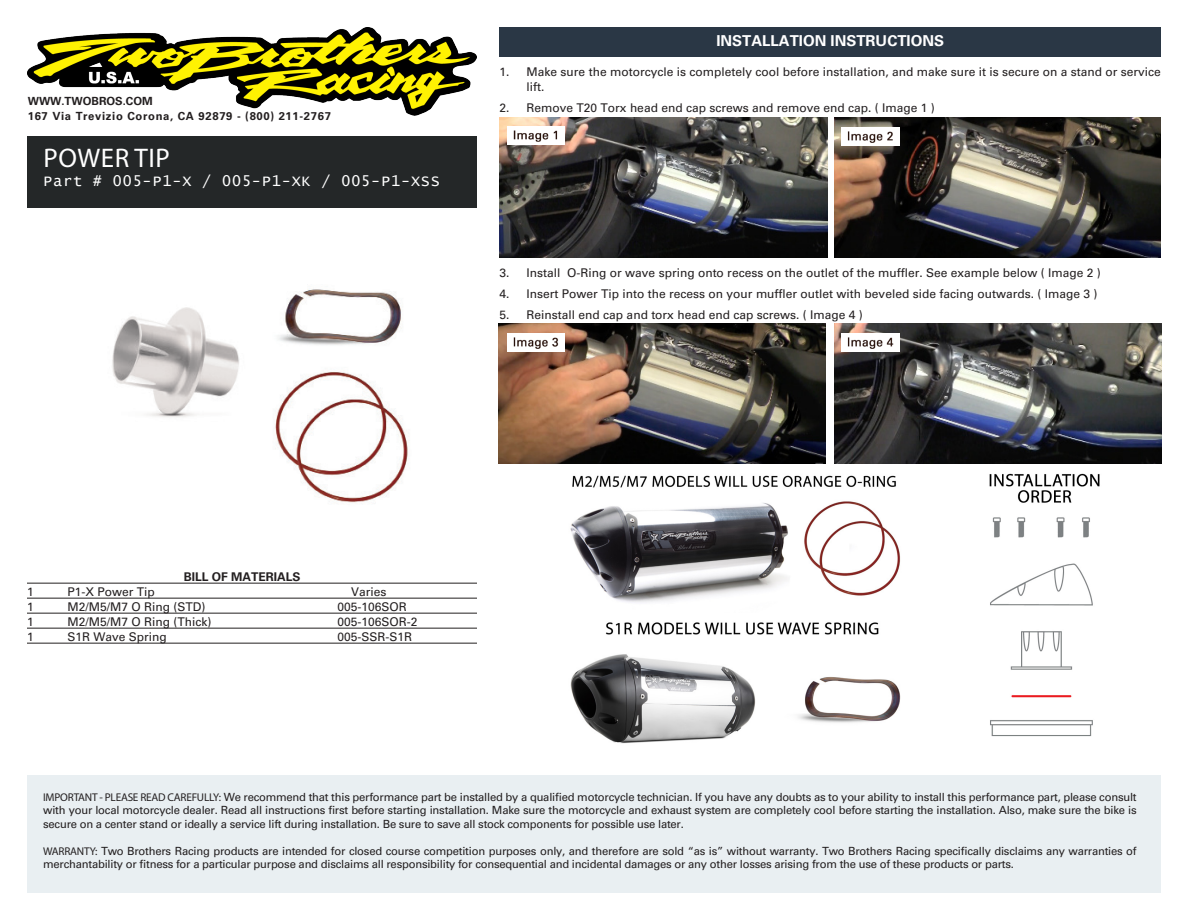
<style>
.page{position:relative;width:1188px;height:918px;background:#fff}
.page>*{position:absolute;margin:0;border:0;box-sizing:border-box;transform-origin:0 0}
.t1{font:27px "Myriad Pro";letter-spacing:.02em;color:#fff}
.t2{font:15px "Lucida Console";letter-spacing:.06em;color:#fff}
.t3{font:700 15px "Univers";color:#fff}
.t4{font:12px/14.4px "Univers";color:#231f20}
.t5{font:700 12px "Univers";color:#231f20}
.t6{font:11.25px/13.5px "Univers";letter-spacing:-.02em;color:#231f20;text-align:justify}
.t7{font:700 11.25px "Univers";letter-spacing:.06em;color:#231f20}
.t8{font:700 11.25px "Univers";color:#231f20}
.s1{font-family:"Myriad Pro"}
</style>
<div class="page">
<div style="left:27px;top:775px;width:1134px;height:118px;background:#e9eff2"></div>
<div style="left:27px;top:136px;width:450px;height:72px;background:#242728"></div>
<hr style="left:27px;top:583px;width:450px;height:1px;background:#231f20">
<hr style="left:27px;top:598px;width:450px;height:1px;background:#231f20">
<hr style="left:27px;top:613px;width:450px;height:1px;background:#231f20">
<hr style="left:27px;top:628px;width:450px;height:1px;background:#231f20">
<hr style="left:27px;top:643px;width:450px;height:1px;background:#231f20">
<div style="left:500px;top:27px;width:661px;height:30px;background:#2a3745"></div>
<img style="left:27px;top:27px;width:450px;height:89px">
<img style="left:112px;top:289px;width:296px;height:214px">
<img style="left:500px;top:118px;width:327px;height:139px">
<img style="left:834px;top:118px;width:327px;height:139px">
<img style="left:507px;top:126px;width:57px;height:18px">
<img style="left:842px;top:128px;width:57px;height:17px">
<img style="left:499px;top:323px;width:327px;height:140px">
<img style="left:834px;top:323px;width:327px;height:140px">
<img style="left:507px;top:333px;width:57px;height:18px">
<img style="left:842px;top:333px;width:57px;height:18px">
<img style="left:989px;top:473px;width:111px;height:264px">
<img style="left:570px;top:622px;width:331px;height:122px">
<img style="left:570px;top:475px;width:331px;height:128px">
<p class="t8" style="left:28px;top:94px;width:127px">WWW.TWOBROS.COM</p>
<p class="t7" style="left:28px;top:109px;width:305px">167 Via Trevizio Corona, CA 92879 - (800) 211-2767</p>
<p class="t1" style="left:43px;top:141px;width:128px">POWER TIP</p>
<p class="t2" style="left:43px;top:174px;width:398px">Part # 005-P1-X / 005-P1-XK / 005-P1-XSS</p>
<p class="t3" style="left:716px;top:32px;width:229px">INSTALLATION INSTRUCTIONS</p>
<p class="t4" style="left:527px;top:65px;width:636px;text-indent:-27px">1. Make sure the motorcycle is completely cool before installation, and make sure it is secure on a stand or service lift.</p>
<p class="t4" style="left:500px;top:100px;width:437px">2. Remove T20 Torx head end cap screws and remove end cap. ( Image 1 )</p>
<p class="t4" style="left:500px;top:266px;width:603px">3. Install O-Ring or wave spring onto recess on the outlet of the muffler. See example below ( Image 2 )</p>
<p class="t4" style="left:500px;top:287px;width:599px">4. Insert Power Tip into the recess on your muffler outlet with beveled side facing outwards. ( Image 3 )</p>
<p class="t4" style="left:500px;top:308px;width:365px">5. Reinstall end cap and torx head end cap screws. ( Image 4 )</p>
<p class="t5" style="left:184px;top:570px;width:118px">BILL OF MATERIALS</p>
<p class="t4" style="left:27px;top:584px;width:8px">1</p>
<p class="t4" style="left:68px;top:584px;width:89px">P1-X Power Tip</p>
<p class="t4" style="left:351px;top:584px;width:37px">Varies</p>
<p class="t4" style="left:27px;top:599px;width:8px">1</p>
<p class="t4" style="left:68px;top:599px;width:140px">M2/M5/M7 O Ring (STD)</p>
<p class="t4" style="left:338px;top:599px;width:71px">005-106SOR</p>
<p class="t4" style="left:27px;top:614px;width:8px">1</p>
<p class="t4" style="left:68px;top:614px;width:146px">M2/M5/M7 O Ring (Thick)</p>
<p class="t4" style="left:338px;top:614px;width:82px">005-106SOR-2</p>
<p class="t4" style="left:27px;top:629px;width:8px">1</p>
<p class="t4" style="left:68px;top:629px;width:101px">S1R Wave Spring</p>
<p class="t4" style="left:338px;top:629px;width:76px">005-SSR-S1R</p>
<p class="t6" style="left:43px;top:790px;width:1095px"><span class="s1">IMPORTANT - PLEASE READ CAREFULLY:</span> We recommend that this performance part be installed by a qualified motorcycle technician. If you have any doubts as to your ability to install this performance part, please consult with your local motorcycle dealer. Read all instructions first before starting installation. Make sure the motorcycle and exhaust system are completely cool before starting the installation. Also, make sure the bike is secure on a center stand or ideally a service lift during installation. Be sure to save all stock components for possible use later.</p>
<p class="t6" style="left:43px;top:844px;width:1095px"><span class="s1">WARRANTY:</span> Two Brothers Racing products are intended for closed course competition purposes only, and therefore are sold “as is” without warranty. Two Brothers Racing specifically disclaims any warranties of merchantability or fitness for a particular purpose and disclaims all responsibility for consequential and incidental damages or any other losses arising from the use of these products or parts.</p>
</div>
